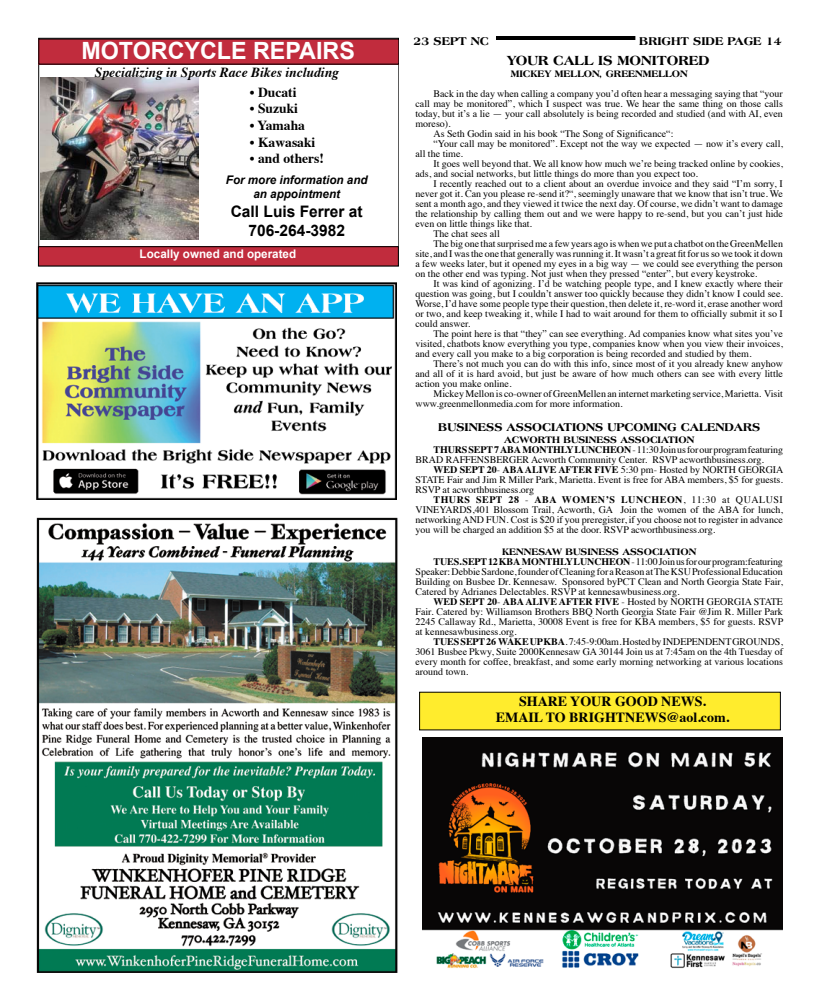
<style>
.page{position:relative;width:819px;height:1008px;background:#fff}
.page>*{position:absolute;margin:0;border:0;box-sizing:border-box;transform-origin:0 0}
.t1{font:700 23.8px "Arial";color:#fff}
.t2{font:700 15.8px/19px "Arial";color:#000;text-align:center}
.t3{font:700 14px "Times";color:#000}
.t4{font:800 14px "Americana BT";color:#000}
.t5{font:700 13.9px "Times";color:#000}
.t6{font:italic 700 13.9px "Times";color:#000}
.t7{font:800 12px "Americana BT";color:#000}
.t8{font:italic 700 11.9px/14.3px "Arial";color:#000;text-align:center}
.t9{font:700 11.9px "Arial";color:#fff}
.t10{font:10px/10px "Times";color:#000;text-align:justify}
.t11{font:800 10px "Americana BT";color:#000}
.s1{font-weight:700}
</style>
<div class="page">
<hr style="left:496px;top:36px;width:139px;height:4px;background:#000">
<img style="left:36px;top:282px;width:361px;height:217px">
<img style="left:36px;top:517px;width:362px;height:456px">
<div style="left:39px;top:39px;width:360px;height:25px;background:#c12c3d"></div>
<div style="left:38px;top:247px;width:360px;height:19px;background:#c12c3d"></div>
<div style="left:38px;top:246px;width:361px;height:20px;border:1px solid #000"></div>
<img style="left:41px;top:78px;width:157px;height:161px">
<div style="left:420px;top:692px;width:360px;height:38px;background:#ffec2d"></div>
<img style="left:423px;top:738px;width:360px;height:231px">
<h1 class="t1" style="left:81px;top:35px;width:275px">MOTORCYCLE REPAIRS</h1>
<h3 class="t6" style="left:95px;top:59px;width:246px">Specializing in Sports Race Bikes including</h3>
<h3 class="t5" style="left:250px;top:79px;width:48px">• Ducati</h3>
<h3 class="t5" style="left:250px;top:95px;width:50px">• Suzuki</h3>
<h3 class="t5" style="left:250px;top:112px;width:57px">• Yamaha</h3>
<h3 class="t5" style="left:250px;top:129px;width:67px">• Kawasaki</h3>
<h3 class="t5" style="left:250px;top:145px;width:76px">• and others!</h3>
<p class="t8" style="left:226px;top:173px;width:143px">For more information and an appointment</p>
<h2 class="t2" style="left:231px;top:202px;width:133px">Call Luis Ferrer at<br>706-264-3982</h2>
<p class="t9" style="left:140px;top:246px;width:158px">Locally owned and operated</p>
<p class="t7" style="left:413px;top:34px;width:77px">23 SEPT NC</p>
<p class="t7" style="left:639px;top:34px;width:144px">BRIGHT SIDE PAGE 14</p>
<h3 class="t4" style="left:507px;top:52px;width:204px">YO UR CALL IS MONITO RED</h3>
<p class="t11" style="left:511px;top:67px;width:28px">MICKEY</p>
<p class="t11" style="left:555px;top:67px;width:17px">MELL</p>
<p class="t11" style="left:584px;top:67px;width:105px">ON, GREENMELLON</p>
<p class="t10" style="left:433px;top:87px;width:351px">Back in the day when calling a company you’d often hear a messaging saying that “your</p>
<p class="t10" style="left:415px;top:97px;width:369px">call may be monitored”, which I suspect was true. We hear the same thing on those calls</p>
<p class="t10" style="left:415px;top:107px;width:369px">today, but it’s a lie — your call absolutely is being recorded and studied (and with AI, even</p>
<p class="t10" style="left:415px;top:117px;width:37px">moreso).</p>
<p class="t10" style="left:433px;top:127px;width:241px">As Seth Godin said in his book “The Song of Significance“:</p>
<p class="t10" style="left:433px;top:137px;width:351px">“Your call may be monitored”. Except not the way we expected — now it’s every call,</p>
<p class="t10" style="left:415px;top:147px;width:49px">all the time.</p>
<p class="t10" style="left:433px;top:157px;width:351px">It goes well beyond that. We all know how much we’re being tracked online by cookies,</p>
<p class="t10" style="left:415px;top:167px;width:284px">ads, and social networks, but little things do more than you expect too.</p>
<p class="t10" style="left:433px;top:177px;width:351px">I recently reached out to a client about an overdue invoice and they said “I’m sorry, I</p>
<p class="t10" style="left:415px;top:187px;width:369px">never got it. Can you please re-send it?“, seemingly unaware that we know that isn’t true. We</p>
<p class="t10" style="left:415px;top:197px;width:369px">sent a month ago, and they viewed it twice the next day. Of course, we didn’t want to damage</p>
<p class="t10" style="left:415px;top:207px;width:369px">the relationship by calling them out and we were happy to re-send, but you can’t just hide</p>
<p class="t10" style="left:415px;top:217px;width:118px">even on little things like that.</p>
<p class="t10" style="left:433px;top:227px;width:68px">The chat sees all</p>
<p class="t10" style="left:433px;top:237px;width:351px">The big one that surprised me a few years ago is when we put a chatbot on the GreenMellen</p>
<p class="t10" style="left:415px;top:247px;width:369px">site, and I was the one that generally was running it. It wasn’t a great fit for us so we took it down</p>
<p class="t10" style="left:415px;top:257px;width:369px">a few weeks later, but it opened my eyes in a big way — we could see everything the person</p>
<p class="t10" style="left:415px;top:267px;width:343px">on the other end was typing. Not just when they pressed “enter”, but every keystroke.</p>
<p class="t10" style="left:433px;top:277px;width:351px">It was kind of agonizing. I’d be watching people type, and I knew exactly where their</p>
<p class="t10" style="left:415px;top:287px;width:369px">question was going, but I couldn’t answer too quickly because they didn’t know I could see.</p>
<p class="t10" style="left:415px;top:297px;width:369px">Worse, I’d have some people type their question, then delete it, re-word it, erase another word</p>
<p class="t10" style="left:415px;top:307px;width:369px">or two, and keep tweaking it, while I had to wait around for them to officially submit it so I</p>
<p class="t10" style="left:415px;top:317px;width:56px">could answer.</p>
<p class="t10" style="left:433px;top:327px;width:351px">The point here is that “they” can see everything. Ad companies know what sites you’ve</p>
<p class="t10" style="left:415px;top:337px;width:369px">visited, chatbots know everything you type, companies know when you view their invoices,</p>
<p class="t10" style="left:415px;top:347px;width:338px">and every call you make to a big corporation is being recorded and studied by them.</p>
<p class="t10" style="left:433px;top:357px;width:351px">There’s not much you can do with this info, since most of it you already knew anyhow</p>
<p class="t10" style="left:415px;top:367px;width:369px">and all of it is hard avoid, but just be aware of how much others can see with every little</p>
<p class="t10" style="left:415px;top:377px;width:98px">action you make online.</p>
<p class="t10" style="left:433px;top:387px;width:351px">Mickey Mellon is co-owner of GreenMellen an internet marketing service, Marietta. Visit</p>
<p class="t10" style="left:415px;top:397px;width:209px">www.greenmellonmedia.com for more information.</p>
<p class="t7" style="left:438px;top:420px;width:9px">BUSINESS</p>
<p class="t7" style="left:507px;top:420px;width:10px">ASS</p>
<p class="t7" style="left:532px;top:420px;width:27px">OCIATI</p>
<p class="t7" style="left:576px;top:420px;width:51px">ONS UPCOM</p>
<p class="t7" style="left:654px;top:420px;width:46px">ING CALENDAR</p>
<p class="t7" style="left:752px;top:420px;width:10px">S</p>
<p class="t11" style="left:504px;top:434px;width:43px">ACWORTH</p>
<p class="t11" style="left:563px;top:434px;width:8px">BUSINESS</p>
<p class="t11" style="left:620px;top:434px;width:9px">ASS</p>
<p class="t11" style="left:642px;top:434px;width:22px">OCIATI</p>
<p class="t11" style="left:678px;top:434px;width:17px">ON</p>
<p class="t10" style="left:415px;top:444px;width:369px;text-indent:18px"><span class="s1">THURS SEPT 7ABA MONTHLY LUNCHEON</span> - 11:30 Join us for our program featuring<br>BRAD RAFFENSBERGER Acworth Community Center. RSVP acworthbusiness.org.</p>
<p class="t10" style="left:416px;top:464px;width:370px;text-indent:18px"><span class="s1">WED SEPT 20</span>- <span class="s1">ABA ALIVE AFTER FIVE</span> 5:30 pm- Hosted by NORTH GEORGIA STATE Fair and Jim R Miller Park, Marietta. Event is free for ABA members, $5 for guests.<br>RSVP at acworthbusiness.org</p>
<p class="t10" style="left:416px;top:494px;width:369px;text-indent:18px"><span class="s1">THURS SEPT 28</span> - <span class="s1">ABA WOMEN’S LUNCHEON</span>, 11:30 at QUALUSI VINEYARDS,401 Blossom Trail, Acworth, GA Join the women of the ABA for lunch, networking AND FUN. Cost is $20 if you preregister, if you choose not to register in advance you will be charged an addition $5 at the door. RSVP acworthbusiness.org.</p>
<p class="t11" style="left:502px;top:546px;width:9px">KENNESA</p>
<p class="t11" style="left:552px;top:546px;width:22px">W BUSINESS</p>
<p class="t11" style="left:622px;top:546px;width:9px">ASS</p>
<p class="t11" style="left:644px;top:546px;width:22px">OCIATI</p>
<p class="t11" style="left:680px;top:546px;width:17px">ON</p>
<p class="t10" style="left:416px;top:556px;width:369px;text-indent:18px"><span class="s1">TUES. SEPT 12 KBA MONTHLY LUNCHEON</span> - 11:00 Join us for our program:featuring Speaker: Debbie Sardone, founder of Cleaning for a Reason at The KSU Professional Education Building on Busbee Dr. Kennesaw. Sponsored byPCT Clean and North Georgia State Fair, Catered by Adrianes Delectables. RSVP at kennesawbusiness.org.</p>
<p class="t10" style="left:416px;top:596px;width:369px;text-indent:18px"><span class="s1">WED SEPT 20</span>- <span class="s1">ABA ALIVE AFTER FIVE</span> - Hosted by NORTH GEORGIA STATE Fair. Catered by: Williamson Brothers BBQ North Georgia State Fair @Jim R. Miller Park 2245 Callaway Rd., Marietta, 30008 Event is free for KBA members, $5 for guests. RSVP at kennesawbusiness.org.</p>
<p class="t10" style="left:416px;top:636px;width:369px;text-indent:18px"><span class="s1">TUES SEPT 26 WAKE UP KBA</span>. 7:45-9:00am. Hosted by INDEPENDENT GROUNDS, 3061 Busbee Pkwy, Suite 2000Kennesaw GA 30144 Join us at 7:45am on the 4th Tuesday of every month for coffee, breakfast, and some early morning networking at various locations around town.</p>
<h3 class="t3" style="left:519px;top:687px;width:188px">SHARE YOUR GOOD NEWS.</h3>
<h3 class="t3" style="left:496px;top:704px;width:20px">EMAI</h3>
<h3 class="t3" style="left:534px;top:704px;width:65px">L TO BRIGH</h3>
<h3 class="t3" style="left:616px;top:704px;width:115px">TNEWS@aol.com.</h3>
</div>
